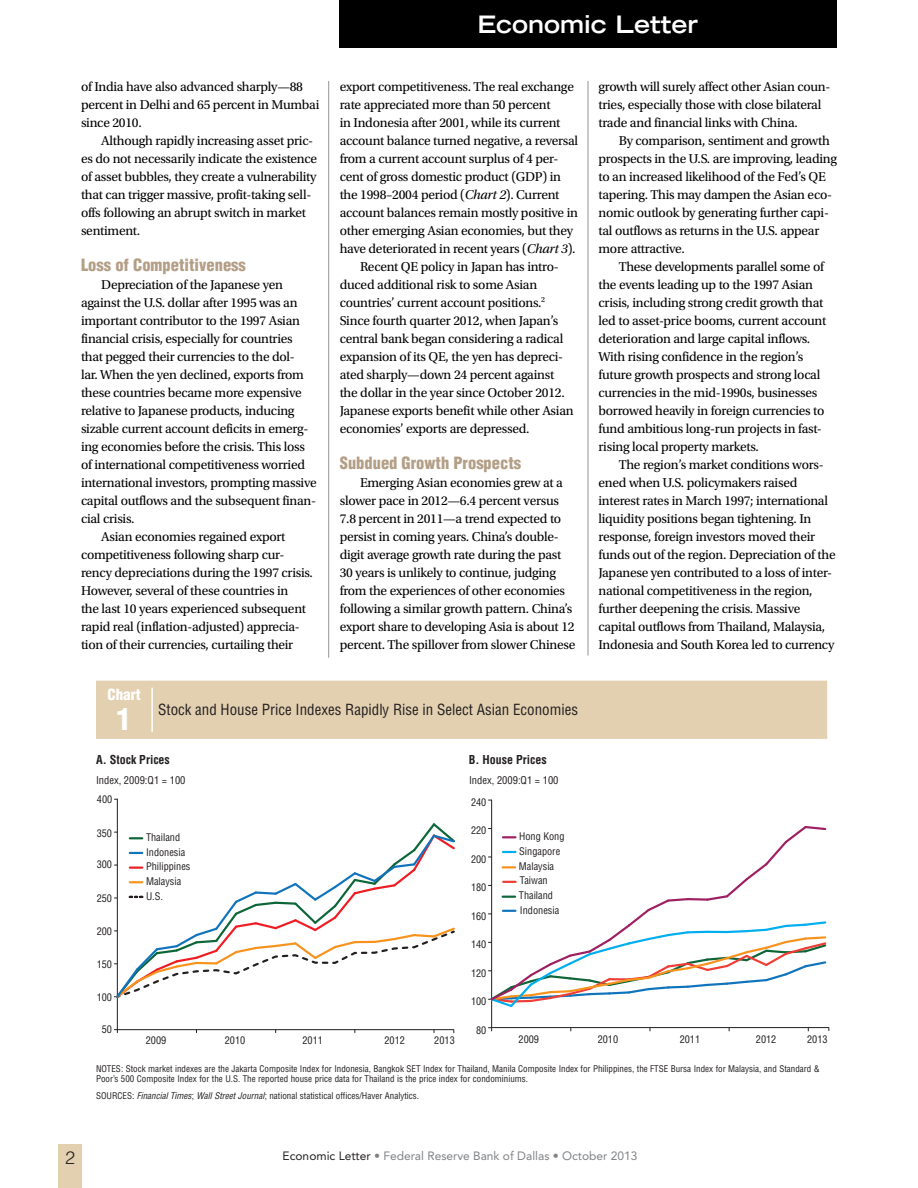
<style>
.page{position:relative;width:918px;height:1188px;background:#fff}
.page>*{position:absolute;margin:0;border:0;box-sizing:border-box;transform-origin:0 0}
.Chart{font:900 condensed 30px "Helvetica LT Std";color:#fff}
.t1{font:700 expanded 24px "Trade Gothic LT Std";color:#fff}
.Page_No{font:300 18px "Helvetica LT Std";color:#231f20}
.Subhead{font:900 condensed 16.5px "Helvetica LT Std";color:#b39e86}
.ChartTitle{font:condensed 15px "Helvetica LT Std";color:#231f20}
.Chart_word{font:900 condensed 15px "Helvetica LT Std";color:#fff}
.BodyText-20{font:13.5px/18px "Utopia Std";letter-spacing:-.02em;color:#000001}
.t2{font:12px "Avenir LT Std";color:#808285}
.ChartAxis{font:700 condensed 12px "Helvetica LT Std";color:#231f20}
.ChartAxis-2{font:condensed 10.5px "Helvetica LT Std";color:#231f20}
.t3{font:condensed 10.2px/14.7px "Helvetica LT Std";color:#231f20}
.Source{font:condensed 9px/10.8px "Helvetica LT Std";color:#231f20}
.s1{font-style:italic}
.s2{color:#231f20}
</style>
<div class="page">
<div style="left:58px;top:1144px;width:24px;height:44px;background:#e3d0b0"></div>
<hr style="left:328px;top:81px;width:1px;height:577px;background:#939598">
<div style="left:339px;top:0;width:498px;height:47px;background:#000001"></div>
<hr style="left:588px;top:81px;width:1px;height:575px;background:#939598">
<div style="left:96px;top:681px;width:731px;height:58px;background:#e3d0b0"></div>
<hr style="left:151px;top:688px;width:2px;height:44px;background:#fff">
<hr style="left:492px;top:1027px;width:337px;height:1px;background:#231f20">
<hr style="left:491px;top:800px;width:1px;height:228px;background:#231f20">
<svg style="left:488px;top:824px;width:339px;height:185px"></svg>
<hr style="left:117px;top:1029px;width:337px;height:1px;background:#231f20">
<hr style="left:117px;top:799px;width:1px;height:231px;background:#231f20">
<svg style="left:114px;top:821px;width:341px;height:179px"></svg>
<p class="t1" style="left:477px;top:9px;width:222px">Economic Letter</p>
<p class="BodyText-20" style="left:81px;top:78px;width:240px">of India have also advanced sharply—88 percent in Delhi and 65 percent in Mumbai since 2010.</p>
<p class="BodyText-20" style="left:81px;top:132px;width:238px;text-indent:20px">Although rapidly increasing asset pric&shy;es do not necessarily indicate the existence of asset bubbles, they create a vulnerability that can trigger massive, profit-taking sell&shy;offs following an abrupt switch in market sentiment.</p>
<p class="Subhead" style="left:81px;top:254px;width:166px">Loss of Competitiveness</p>
<p class="BodyText-20" style="left:81px;top:276px;width:237px;text-indent:20px">Depreciation of the Japanese yen against the U.S. dollar after 1995 was an important contributor to the 1997 Asian financial crisis, especially for countries that pegged their currencies to the dol-<br>lar. When the yen declined, exports from these countries became more expensive relative to Japanese products, inducing sizable current account deficits in emerg&shy;ing economies before the crisis. This loss of international competitiveness worried international investors, prompting massive capital outflows and the subsequent finan&shy;cial crisis.</p>
<p class="BodyText-20" style="left:81px;top:528px;width:234px;text-indent:20px">Asian economies regained export competitiveness following sharp cur&shy;rency depreciations during the 1997 crisis.<br>However, several of these countries in<br>the last 10 years experienced subsequent rapid real (inflation-adjusted) apprecia&shy;tion of their currencies, curtailing their</p>
<p class="Chart_word" style="left:107px;top:685px;width:35px">Chart</p>
<p class="Chart" style="left:117px;top:700px;width:16px">1</p>
<p class="ChartTitle" style="left:158px;top:700px;width:421px">Stock and House Price Indexes Rapidly Rise in Select Asian Economies</p>
<p class="ChartAxis" style="left:96px;top:752px;width:75px">A. Stock Prices</p>
<p class="ChartAxis" style="left:469px;top:752px;width:79px">B. House Prices</p>
<p class="ChartAxis-2" style="left:96px;top:773px;width:91px">Index, 2009:Q1 = 100</p>
<p class="ChartAxis-2" style="left:469px;top:773px;width:91px">Index, 2009:Q1 = 100</p>
<p class="BodyText-20" style="left:340px;top:78px;width:240px">export competitiveness. The real exchange rate appreciated more than 50 percent<br>in Indonesia after 2001, while its current account balance turned negative, a reversal from a current account surplus of 4 per&shy;cent of gross domestic product (GDP) in the 1998–2004 period (<span class="s1">Chart 2</span>). Current account balances remain mostly positive in other emerging Asian economies, but they have deteriorated in recent years (<span class="s1">Chart 3</span>).</p>
<p class="BodyText-20" style="left:340px;top:258px;width:235px;text-indent:20px">Recent QE policy in Japan has intro&shy;duced additional risk to some Asian countries’ current account positions.<sup>2<br></sup>Since fourth quarter 2012, when Japan’s central bank began considering a radical expansion of its QE, the yen has depreci&shy;ated sharply—down 24 percent against the dollar in the year since October 2012.<br>Japanese exports benefit while other Asian economies’ exports are depressed.</p>
<p class="Subhead" style="left:340px;top:452px;width:183px">Subdued Growth Prospects</p>
<p class="BodyText-20" style="left:340px;top:474px;width:237px;text-indent:20px">Emerging Asian economies grew at a slower pace in 2012—6.4 percent versus 7.8 percent in 2011—a trend expected to persist in coming years. China’s double&shy;digit average growth rate during the past 30 years is unlikely to continue, judging from the experiences of other economies following a similar growth pattern. China’s export share to developing Asia is about 12 percent. The spillover from slower Chinese</p>
<p class="t3" style="left:97px;top:792px;width:17px">400</p>
<p class="t3" style="left:471px;top:795px;width:17px">240</p>
<p class="t3" style="left:97px;top:825px;width:17px">350</p>
<p class="t3" style="left:97px;top:857px;width:17px">300</p>
<p class="t3" style="left:97px;top:891px;width:17px">250</p>
<p class="t3" style="left:146px;top:830px;width:46px">Thailand<br>Indonesia<br>Philippines<br>Malaysia<br>U.S.</p>
<p class="t3" style="left:471px;top:823px;width:17px">220</p>
<p class="t3" style="left:471px;top:852px;width:17px">200</p>
<p class="t3" style="left:471px;top:880px;width:17px">180</p>
<p class="t3" style="left:471px;top:909px;width:17px">160</p>
<p class="t3" style="left:519px;top:829px;width:47px">Hong Kong</p>
<p class="t3" style="left:519px;top:859px;width:37px">Malaysia</p>
<p class="t3" style="left:519px;top:844px;width:43px">Singapore</p>
<p class="t3" style="left:520px;top:873px;width:29px">Taiwan</p>
<p class="t3" style="left:519px;top:889px;width:42px;line-height:14.2px">Thailand<br>Indonesia</p>
<p class="t3" style="left:97px;top:924px;width:17px">200</p>
<p class="t3" style="left:471px;top:937px;width:17px">140</p>
<p class="t3" style="left:97px;top:957px;width:17px">150</p>
<p class="t3" style="left:471px;top:966px;width:17px">120</p>
<p class="t3" style="left:97px;top:990px;width:17px">100</p>
<p class="t3" style="left:471px;top:994px;width:17px">100</p>
<p class="BodyText-20" style="left:598px;top:78px;width:233px">growth will surely affect other Asian coun&shy;tries, especially those with close bilateral trade and financial links with China.</p>
<p class="BodyText-20" style="left:598px;top:132px;width:240px;text-indent:20px">By comparison, sentiment and growth prospects in the U.S. are improving, leading to an increased likelihood of the Fed’s QE tapering. This may dampen the Asian eco&shy;nomic outlook by generating further capi&shy;tal outflows as returns in the U.S. appear more attractive.</p>
<p class="BodyText-20" style="left:598px;top:258px;width:229px;text-indent:20px">These developments parallel some of the events leading up to the 1997 Asian crisis, including strong credit growth that led to asset-price booms, current account deterioration and large capital inflows.<br>With rising confidence in the region’s future growth prospects and strong local currencies in the mid-1990s, businesses borrowed heavily in foreign currencies to fund ambitious long-run projects in fast&shy;rising local property markets.</p>
<p class="BodyText-20" style="left:598px;top:456px;width:239px;text-indent:20px">The region’s market conditions wors&shy;ened when U.S. policymakers raised interest rates in March 1997; international liquidity positions began tightening. In response, foreign investors moved their funds out of the region. Depreciation of the Japanese yen contributed to a loss of inter&shy;national competitiveness in the region, further deepening the crisis. Massive capital outflows from Thailand, Malaysia, Indonesia and South Korea led to currency</p>
<p class="t3" style="left:102px;top:1022px;width:12px">50</p>
<p class="t3" style="left:146px;top:1032px;width:22px">2009</p>
<p class="t3" style="left:225px;top:1032px;width:22px">2010</p>
<p class="t3" style="left:302px;top:1032px;width:22px">2011</p>
<p class="t3" style="left:385px;top:1032px;width:22px">2012</p>
<p class="t3" style="left:434px;top:1032px;width:22px">2013</p>
<p class="t3" style="left:476px;top:1022px;width:12px">80</p>
<p class="t3" style="left:519px;top:1032px;width:22px">2009</p>
<p class="t3" style="left:598px;top:1032px;width:22px">2010</p>
<p class="t3" style="left:680px;top:1032px;width:22px">2011</p>
<p class="t3" style="left:756px;top:1032px;width:22px">2012</p>
<p class="t3" style="left:807px;top:1032px;width:22px">2013</p>
<p class="Source" style="left:96px;top:1063px;width:725px">NOTES: Stock market indexes are the Jakarta Composite Index for Indonesia, Bangkok SET Index for Thailand, Manila Composite Index for Philippines, the FTSE Bursa Index for Malaysia, and Standard &amp;<br>Poor’s 500 Composite Index for the U.S. The reported house price data for Thailand is the price index for condominiums.</p>
<p class="Source" style="left:96px;top:1090px;width:325px">SOURCES: <span class="s1">Financial Times</span>; <span class="s1">Wall Street Journal</span>; national statistical offices/Haver Analytics.</p>
<p class="Page_No" style="left:65px;top:1146px;width:12px">2</p>
<p class="t2" style="left:283px;top:1149px;width:356px"><span class="s2">Economic Letter</span> • Federal Reserve Bank of Dallas • October 2013</p>
</div>
